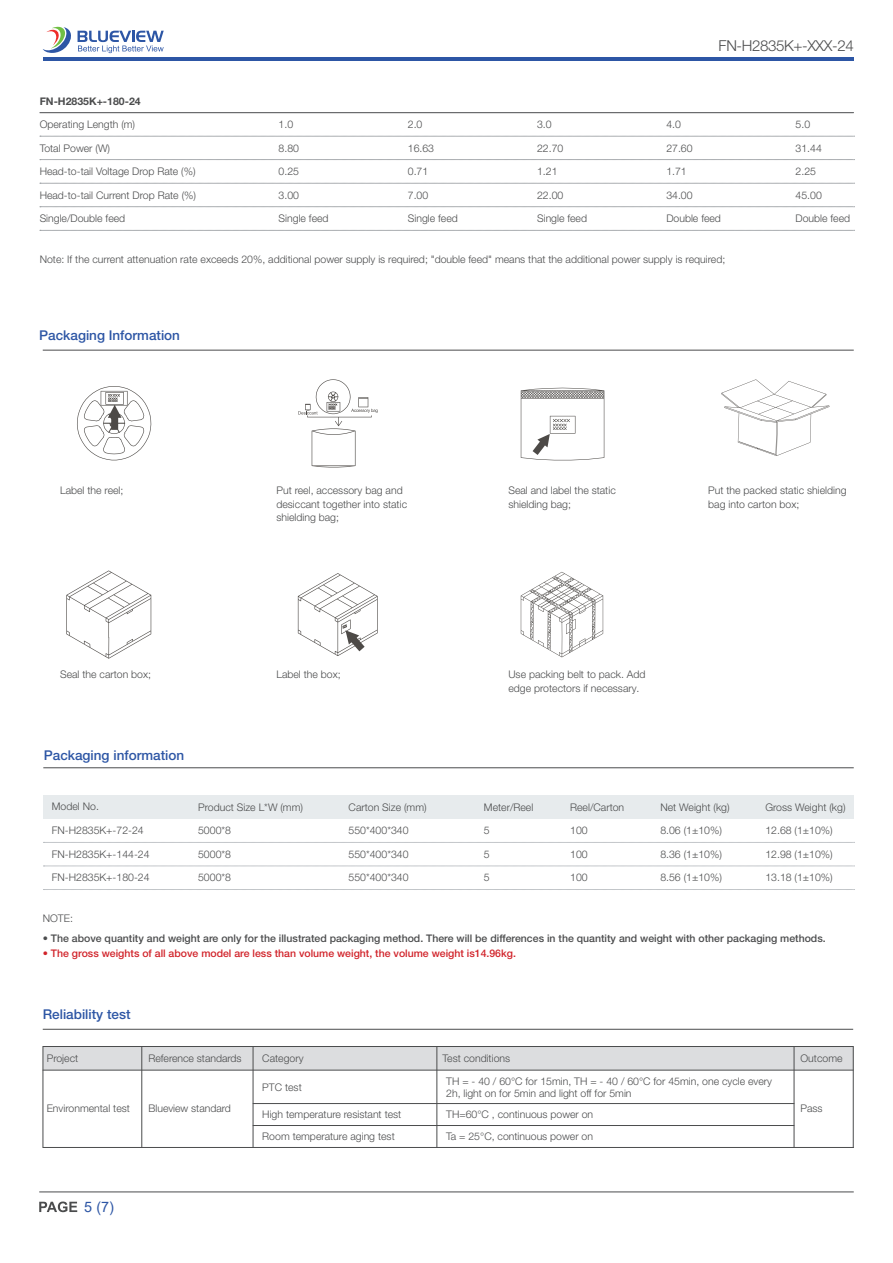
<style>
.page{position:relative;width:893px;height:1263px;background:#fff}
.page>*{position:absolute;margin:0;border:0;box-sizing:border-box;transform-origin:0 0}
.t1{font:300 15.15px "Helvetica Neue LT Pro";letter-spacing:-.025em;color:#4b4c4d}
.t2{font:14.4px "Arial";color:#2d56a5}
.t3{font:500 13.5px "Helvetica Neue LT Pro";color:#2d56a5}
.Helvetica_Neue_LT_Pr{font:300 10.5px/13.5px "Helvetica Neue LT Pro";color:#4b4c4d}
.Helvetica_Neue_LT_Pr-2{font:500 10.5px "Helvetica Neue LT Pro";color:#4b4c4d}
.Helvetica_Neue_LT_Pr-3{font:500 10.5px "Helvetica Neue LT Pro";color:#d1232a}
.Helvetica_Neue_LT_Pr-4{font:700 10.5px "Helvetica Neue LT Pro";color:#4b4c4d}
.s1{font-weight:300}
</style>
<div class="page">
<hr style="left:39px;top:1191px;width:815px;height:1px;background:#4b4c4d">
<svg style="left:39px;top:1201px;width:38px;height:11px"></svg>
<hr style="left:43px;top:57px;width:811px;height:3px;background:#2d56a5">
<svg style="left:43px;top:26px;width:121px;height:27px"></svg>
<hr style="left:43px;top:350px;width:811px;height:1px;background:#4b4c4d">
<svg style="left:77px;top:386px;width:74px;height:74px"></svg>
<svg style="left:298px;top:379px;width:80px;height:88px"></svg>
<svg style="left:521px;top:388px;width:83px;height:72px"></svg>
<svg style="left:721px;top:379px;width:108px;height:77px"></svg>
<svg style="left:66px;top:570px;width:85px;height:89px"></svg>
<svg style="left:298px;top:573px;width:80px;height:83px"></svg>
<svg style="left:521px;top:572px;width:82px;height:85px"></svg>
<hr style="left:43px;top:767px;width:811px;height:1px;background:#4b4c4d">
<div style="left:43px;top:795px;width:811px;height:24px;background:#e7ebed"></div>
<svg style="left:43px;top:842px;width:811px;height:1px"></svg>
<svg style="left:43px;top:866px;width:811px;height:1px"></svg>
<svg style="left:43px;top:889px;width:811px;height:1px"></svg>
<div style="left:43px;top:1047px;width:810px;height:23px;background:#dcdddf"></div>
<hr style="left:43px;top:1029px;width:810px;height:1px;background:#4b4c4d">
<hr style="left:43px;top:1070px;width:810px;height:1px;background:#4b4c4d">
<hr style="left:43px;top:1046px;width:810px;height:1px;background:#4b4c4d">
<hr style="left:253px;top:1103px;width:541px;height:1px;background:#4b4c4d">
<hr style="left:253px;top:1125px;width:541px;height:1px;background:#4b4c4d">
<hr style="left:43px;top:1147px;width:810px;height:1px;background:#4b4c4d">
<hr style="left:253px;top:1047px;width:1px;height:100px;background:#4b4c4d">
<hr style="left:794px;top:1047px;width:1px;height:100px;background:#4b4c4d">
<hr style="left:142px;top:1047px;width:1px;height:100px;background:#4b4c4d">
<hr style="left:437px;top:1047px;width:1px;height:100px;background:#4b4c4d">
<hr style="left:853px;top:1047px;width:1px;height:100px;background:#4b4c4d">
<hr style="left:43px;top:1047px;width:1px;height:100px;background:#4b4c4d">
<svg style="left:40px;top:159px;width:814px;height:1px"></svg>
<svg style="left:40px;top:136px;width:814px;height:1px"></svg>
<hr style="left:40px;top:112px;width:813px;height:1px;background:#494b4d">
<svg style="left:40px;top:183px;width:814px;height:1px"></svg>
<svg style="left:40px;top:206px;width:814px;height:1px"></svg>
<svg style="left:40px;top:230px;width:814px;height:1px"></svg>
<h1 class="t1" style="left:719px;top:36px;width:137px">FN-H2835K+-XXX-24</h1>
<p class="Helvetica_Neue_LT_Pr-4" style="left:40px;top:94px;width:103px">FN-H2835K+-180-24</p>
<p class="Helvetica_Neue_LT_Pr" style="left:40px;top:118px;width:97px">Operating Length (m)</p>
<p class="Helvetica_Neue_LT_Pr" style="left:279px;top:118px;width:16px">1.0</p>
<p class="Helvetica_Neue_LT_Pr" style="left:279px;top:141px;width:22px">8.80</p>
<p class="Helvetica_Neue_LT_Pr" style="left:279px;top:164px;width:22px">0.25</p>
<p class="Helvetica_Neue_LT_Pr" style="left:279px;top:188px;width:22px">3.00</p>
<p class="Helvetica_Neue_LT_Pr" style="left:408px;top:118px;width:16px">2.0</p>
<p class="Helvetica_Neue_LT_Pr" style="left:408px;top:141px;width:28px">16.63</p>
<p class="Helvetica_Neue_LT_Pr" style="left:408px;top:164px;width:22px">0.71</p>
<p class="Helvetica_Neue_LT_Pr" style="left:408px;top:188px;width:22px">7.00</p>
<p class="Helvetica_Neue_LT_Pr" style="left:537px;top:118px;width:16px">3.0</p>
<p class="Helvetica_Neue_LT_Pr" style="left:537px;top:141px;width:28px">22.70</p>
<p class="Helvetica_Neue_LT_Pr" style="left:537px;top:164px;width:22px">1.21</p>
<p class="Helvetica_Neue_LT_Pr" style="left:537px;top:188px;width:28px">22.00</p>
<p class="Helvetica_Neue_LT_Pr" style="left:666px;top:118px;width:16px">4.0</p>
<p class="Helvetica_Neue_LT_Pr" style="left:666px;top:141px;width:28px">27.60</p>
<p class="Helvetica_Neue_LT_Pr" style="left:666px;top:164px;width:22px">1.71</p>
<p class="Helvetica_Neue_LT_Pr" style="left:666px;top:188px;width:28px">34.00</p>
<p class="Helvetica_Neue_LT_Pr" style="left:796px;top:118px;width:16px">5.0</p>
<p class="Helvetica_Neue_LT_Pr" style="left:796px;top:141px;width:28px">31.44</p>
<p class="Helvetica_Neue_LT_Pr" style="left:796px;top:164px;width:22px">2.25</p>
<p class="Helvetica_Neue_LT_Pr" style="left:796px;top:188px;width:28px">45.00</p>
<p class="Helvetica_Neue_LT_Pr" style="left:40px;top:141px;width:72px">Total Power (W)</p>
<p class="Helvetica_Neue_LT_Pr" style="left:40px;top:188px;width:158px">Head-to-tail Current Drop Rate (%)</p>
<p class="Helvetica_Neue_LT_Pr" style="left:40px;top:164px;width:158px">Head-to-tail Voltage Drop Rate (%)</p>
<p class="Helvetica_Neue_LT_Pr" style="left:40px;top:212px;width:87px">Single/Double feed</p>
<p class="Helvetica_Neue_LT_Pr" style="left:40px;top:252px;width:687px">Note: If the current attenuation rate exceeds 20%, additional power supply is required; "double feed" means that the additional power supply is required;</p>
<p class="Helvetica_Neue_LT_Pr" style="left:279px;top:212px;width:51px">Single feed</p>
<p class="Helvetica_Neue_LT_Pr" style="left:408px;top:212px;width:51px">Single feed</p>
<p class="Helvetica_Neue_LT_Pr" style="left:537px;top:212px;width:51px">Single feed</p>
<p class="Helvetica_Neue_LT_Pr" style="left:666px;top:212px;width:56px">Double feed</p>
<p class="Helvetica_Neue_LT_Pr" style="left:796px;top:212px;width:56px">Double feed</p>
<p class="t3" style="left:39px;top:327px;width:142px">Packaging Information</p>
<p class="Helvetica_Neue_LT_Pr" style="left:60px;top:483px;width:65px">Label the reel;</p>
<p class="Helvetica_Neue_LT_Pr" style="left:276px;top:483px;width:132px">Put reel, accessory bag and desiccant together into static shielding bag;</p>
<p class="Helvetica_Neue_LT_Pr" style="left:508px;top:483px;width:109px">Seal and label the static shielding bag;</p>
<p class="Helvetica_Neue_LT_Pr" style="left:60px;top:668px;width:93px">Seal the carton box;</p>
<p class="Helvetica_Neue_LT_Pr" style="left:508px;top:668px;width:139px">Use packing belt to pack. Add edge protectors if necessary.</p>
<p class="Helvetica_Neue_LT_Pr" style="left:276px;top:668px;width:66px">Label the box;</p>
<p class="t3" style="left:44px;top:747px;width:142px">Packaging information</p>
<p class="Helvetica_Neue_LT_Pr" style="left:708px;top:483px;width:140px">Put the packed static shielding bag into carton box;</p>
<p class="Helvetica_Neue_LT_Pr" style="left:52px;top:799px;width:49px">Model No.</p>
<p class="Helvetica_Neue_LT_Pr" style="left:198px;top:800px;width:106px">Product Size L*W (mm)</p>
<p class="Helvetica_Neue_LT_Pr" style="left:349px;top:800px;width:79px">Carton Size (mm)</p>
<p class="Helvetica_Neue_LT_Pr" style="left:484px;top:800px;width:51px">Meter/Reel</p>
<p class="Helvetica_Neue_LT_Pr" style="left:570px;top:800px;width:56px">Reel/Carton</p>
<p class="Helvetica_Neue_LT_Pr" style="left:660px;top:800px;width:71px">Net Weight (kg)</p>
<p class="Helvetica_Neue_LT_Pr" style="left:765px;top:800px;width:82px">Gross Weight (kg)</p>
<p class="Helvetica_Neue_LT_Pr" style="left:198px;top:824px;width:34px">5000*8</p>
<p class="Helvetica_Neue_LT_Pr" style="left:198px;top:847px;width:34px">5000*8</p>
<p class="Helvetica_Neue_LT_Pr" style="left:198px;top:871px;width:34px">5000*8</p>
<p class="Helvetica_Neue_LT_Pr" style="left:660px;top:824px;width:63px">8.06 (1±10%)</p>
<p class="Helvetica_Neue_LT_Pr" style="left:660px;top:847px;width:63px">8.36 (1±10%)</p>
<p class="Helvetica_Neue_LT_Pr" style="left:660px;top:871px;width:63px">8.56 (1±10%)</p>
<p class="Helvetica_Neue_LT_Pr" style="left:765px;top:824px;width:69px">12.68 (1±10%)</p>
<p class="Helvetica_Neue_LT_Pr" style="left:765px;top:847px;width:69px">12.98 (1±10%)</p>
<p class="Helvetica_Neue_LT_Pr" style="left:765px;top:871px;width:69px">13.18 (1±10%)</p>
<p class="Helvetica_Neue_LT_Pr" style="left:52px;top:824px;width:93px">FN-H2835K+-72-24</p>
<p class="Helvetica_Neue_LT_Pr" style="left:52px;top:847px;width:99px">FN-H2835K+-144-24</p>
<p class="Helvetica_Neue_LT_Pr" style="left:52px;top:871px;width:99px">FN-H2835K+-180-24</p>
<p class="Helvetica_Neue_LT_Pr" style="left:43px;top:911px;width:32px">NOTE:</p>
<p class="Helvetica_Neue_LT_Pr-2" style="left:43px;top:931px;width:784px"><span class="s1">•</span> The above quantity and weight are only for the illustrated packaging method. There will be differences in the quantity and weight with other packaging methods.</p>
<p class="Helvetica_Neue_LT_Pr-3" style="left:43px;top:946px;width:475px"><span class="s1">•</span> The gross weights of all above model are less than volume weight, the volume weight is14.96kg.</p>
<p class="Helvetica_Neue_LT_Pr" style="left:349px;top:824px;width:61px">550*400*340</p>
<p class="Helvetica_Neue_LT_Pr" style="left:349px;top:847px;width:61px">550*400*340</p>
<p class="Helvetica_Neue_LT_Pr" style="left:349px;top:871px;width:61px">550*400*340</p>
<p class="Helvetica_Neue_LT_Pr" style="left:570px;top:824px;width:19px">100</p>
<p class="Helvetica_Neue_LT_Pr" style="left:570px;top:847px;width:19px">100</p>
<p class="Helvetica_Neue_LT_Pr" style="left:570px;top:871px;width:19px">100</p>
<p class="Helvetica_Neue_LT_Pr" style="left:484px;top:824px;width:7px">5</p>
<p class="Helvetica_Neue_LT_Pr" style="left:484px;top:847px;width:7px">5</p>
<p class="Helvetica_Neue_LT_Pr" style="left:484px;top:871px;width:7px">5</p>
<p class="t3" style="left:43px;top:1006px;width:89px">Reliability test</p>
<p class="Helvetica_Neue_LT_Pr" style="left:47px;top:1051px;width:33px">Project</p>
<p class="Helvetica_Neue_LT_Pr" style="left:262px;top:1051px;width:43px">Category</p>
<p class="Helvetica_Neue_LT_Pr" style="left:443px;top:1051px;width:69px">Test conditions</p>
<p class="Helvetica_Neue_LT_Pr" style="left:446px;top:1074px;width:327px">TH = - 40 / 60°C for 15min, TH = - 40 / 60°C for 45min, one cycle every</p>
<p class="Helvetica_Neue_LT_Pr" style="left:446px;top:1086px;width:187px">2h, light on for 5min and light off for 5min</p>
<p class="Helvetica_Neue_LT_Pr" style="left:446px;top:1129px;width:148px">Ta = 25°C, continuous power on</p>
<p class="Helvetica_Neue_LT_Pr" style="left:148px;top:1051px;width:95px">Reference standards</p>
<p class="Helvetica_Neue_LT_Pr" style="left:262px;top:1080px;width:41px">PTC test</p>
<p class="Helvetica_Neue_LT_Pr" style="left:47px;top:1102px;width:85px">Environmental test</p>
<p class="Helvetica_Neue_LT_Pr" style="left:148px;top:1102px;width:84px">Blueview standard</p>
<p class="Helvetica_Neue_LT_Pr" style="left:262px;top:1107px;width:141px">High temperature resistant test</p>
<p class="Helvetica_Neue_LT_Pr" style="left:446px;top:1107px;width:149px">TH=60°C , continuous power on</p>
<p class="Helvetica_Neue_LT_Pr" style="left:262px;top:1129px;width:134px">Room temperature aging test</p>
<h2 class="t2" style="left:84px;top:1197px;width:31px">5 (7)</h2>
<p class="Helvetica_Neue_LT_Pr" style="left:800px;top:1051px;width:44px">Outcome</p>
<p class="Helvetica_Neue_LT_Pr" style="left:800px;top:1102px;width:24px">Pass</p>
</div>
